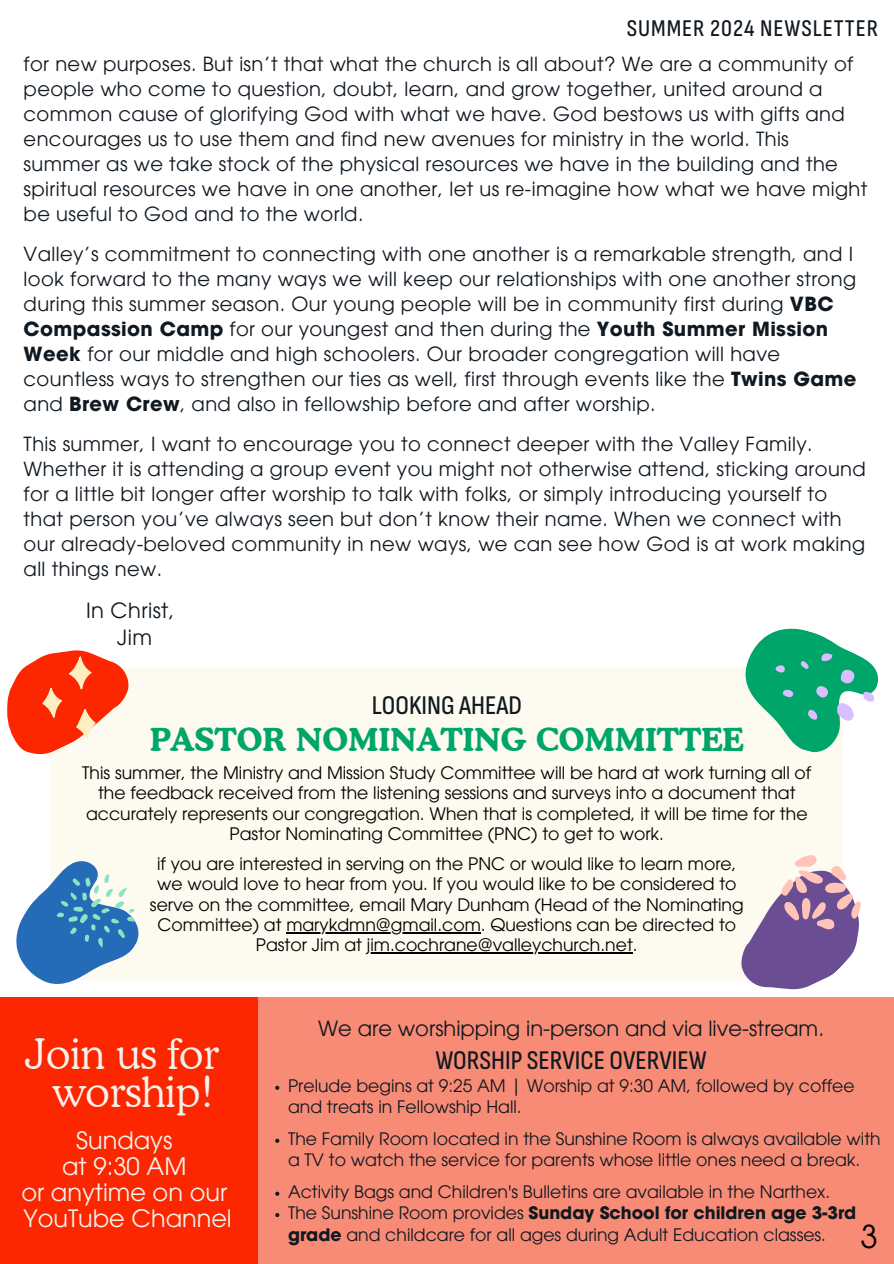
<style>
.page{position:relative;width:894px;height:1264px;background:#fff}
.page>*{position:absolute;margin:0;border:0;box-sizing:border-box;transform-origin:0 0}
.t1{font:300 42px/38.2px "Cooper BT";color:#f5f2ed;text-align:center}
.t2{font:700 31.5px "Cooper BT";color:#00a669}
.t3{font:31.5px "ITC Avant Garde Pro";color:#000}
.t4{font:500 27px "Sofia Sans Condensed";color:#101820}
.t5{font:24px/25.8px "ITC Avant Garde Pro";color:#f5f2ed;text-align:center}
.t6{font:500 24px "Sofia Sans Condensed";letter-spacing:.04em;color:#101820}
.t7{font:21px "ITC Avant Garde Pro";color:#101820}
.t8{font:21px/27px "ITC Avant Garde Pro";letter-spacing:.02em;color:#101820;text-align:center}
.t9{font:21px "Glacial Indifference";color:#000}
.t10{font:19.5px/25px "ITC Avant Garde Pro";letter-spacing:.02em;color:#101820}
.t11{font:17.25px/20.2px "ITC Avant Garde Pro";color:#000;text-align:center}
.t12{font:17.25px/21.3px "ITC Avant Garde Pro";color:#101820}
.s1{font-weight:700}
</style>
<div class="page">
<div style="left:0;top:997px;width:893px;height:266px;background:#fc2600"></div>
<div style="left:259px;top:996px;width:634px;height:267px;background:#f88b76"></div>
<div style="left:50px;top:668px;width:792px;height:312px;background:#fdfaf0"></div>
<svg style="left:275px;top:1085px;width:4px;height:4px"></svg>
<svg style="left:275px;top:1138px;width:4px;height:4px"></svg>
<svg style="left:275px;top:1191px;width:4px;height:4px"></svg>
<svg style="left:275px;top:1213px;width:4px;height:4px"></svg>
<svg style="left:16px;top:861px;width:127px;height:123px"></svg>
<svg style="left:741px;top:855px;width:119px;height:134px"></svg>
<svg style="left:740px;top:628px;width:138px;height:129px"></svg>
<svg style="left:7px;top:650px;width:122px;height:104px"></svg>
<hr style="left:286px;top:932px;width:194px;height:1px;background:#000">
<hr style="left:367px;top:952px;width:265px;height:1px;background:#000">
<p class="t6" style="left:626px;top:15px;width:253px">SUMMER 2024 NEWSLETTER</p>
<p class="t10" style="left:24px;top:51px;width:845px">for new purposes. But isn’t that what the church is all about? We are a community of people who come to question, doubt, learn, and grow together, united around a common cause of glorifying God with what we have. God bestows us with gifts and encourages us to use them and find new avenues for ministry in the world. This summer as we take stock of the physical resources we have in the building and the spiritual resources we have in one another, let us re-imagine how what we have might be useful to God and to the world.</p>
<p class="t10" style="left:24px;top:241px;width:834px">Valley’s commitment to connecting with one another is a remarkable strength, and I look forward to the many ways we will keep our relationships with one another strong during this summer season. Our young people will be in community first during <span class="s1">VBC Compassion Camp</span> for our youngest and then during the <span class="s1">Youth Summer Mission Week</span> for our middle and high schoolers. Our broader congregation will have countless ways to strengthen our ties as well, first through events like the <span class="s1">Twins Game </span>and <span class="s1">Brew Crew</span>, and also in fellowship before and after worship.</p>
<p class="t10" style="left:24px;top:431px;width:843px">This summer, I want to encourage you to connect deeper with the Valley Family.<br>Whether it is attending a group event you might not otherwise attend, sticking around for a little bit longer after worship to talk with folks, or simply introducing yourself to that person you’ve always seen but don’t know their name. When we connect with our already-beloved community in new ways, we can see how God is at work making all things new.</p>
<p class="t8" style="left:86px;top:596px;width:90px">In Christ,<br>Jim</p>
<h3 class="t4" style="left:371px;top:690px;width:151px">LOOKING AHEAD</h3>
<h2 class="t2" style="left:150px;top:720px;width:595px">PASTOR NOMINATING COMMITTEE</h2>
<p class="t11" style="left:82px;top:762px;width:730px">This summer, the Ministry and Mission Study Committee will be hard at work turning all of the feedback received from the listening sessions and surveys into a document that accurately represents our congregation. When that is completed, it will be time for the Pastor Nominating Committee (PNC) to get to work.</p>
<p class="t11" style="left:150px;top:853px;width:595px">if you are interested in serving on the PNC or would like to learn more, we would love to hear from you. If you would like to be considered to serve on the committee, email Mary Dunham (Head of the Nominating Committee) at marykdmn@gmail.com. Questions can be directed to Pastor Jim at jim.cochrane@valleychurch.net.</p>
<h1 class="t1" style="left:25px;top:1034px;width:196px">Join us for worship!</h1>
<p class="t5" style="left:21px;top:1127px;width:212px">Sundays<br>at 9:30 AM<br>or anytime on our<br>YouTube Channel</p>
<p class="t7" style="left:318px;top:1014px;width:507px">We are worshipping in-person and via live-stream.</p>
<h3 class="t4" style="left:435px;top:1044px;width:273px">WORSHIP SERVICE OVERVIEW</h3>
<p class="t12" style="left:288px;top:1074px;width:568px">Prelude begins at 9:25 AM | Worship at 9:30 AM, followed by coffee and treats in Fellowship Hall.</p>
<p class="t12" style="left:288px;top:1127px;width:594px">The Family Room located in the Sunshine Room is always available with a TV to watch the service for parents whose little ones need a break.</p>
<p class="t12" style="left:288px;top:1180px;width:569px">Activity Bags and Children's Bulletins are available in the Narthex.<br>The Sunshine Room provides <span class="s1">Sunday School for children age 3-3rd grade</span> and childcare for all ages during Adult Education classes.</p>
<h2 class="t3" style="left:860px;top:1216px;width:19px">3</h2>
<p class="t9" style="left:870px;top:1234px;width:12px">3</p>
</div>
